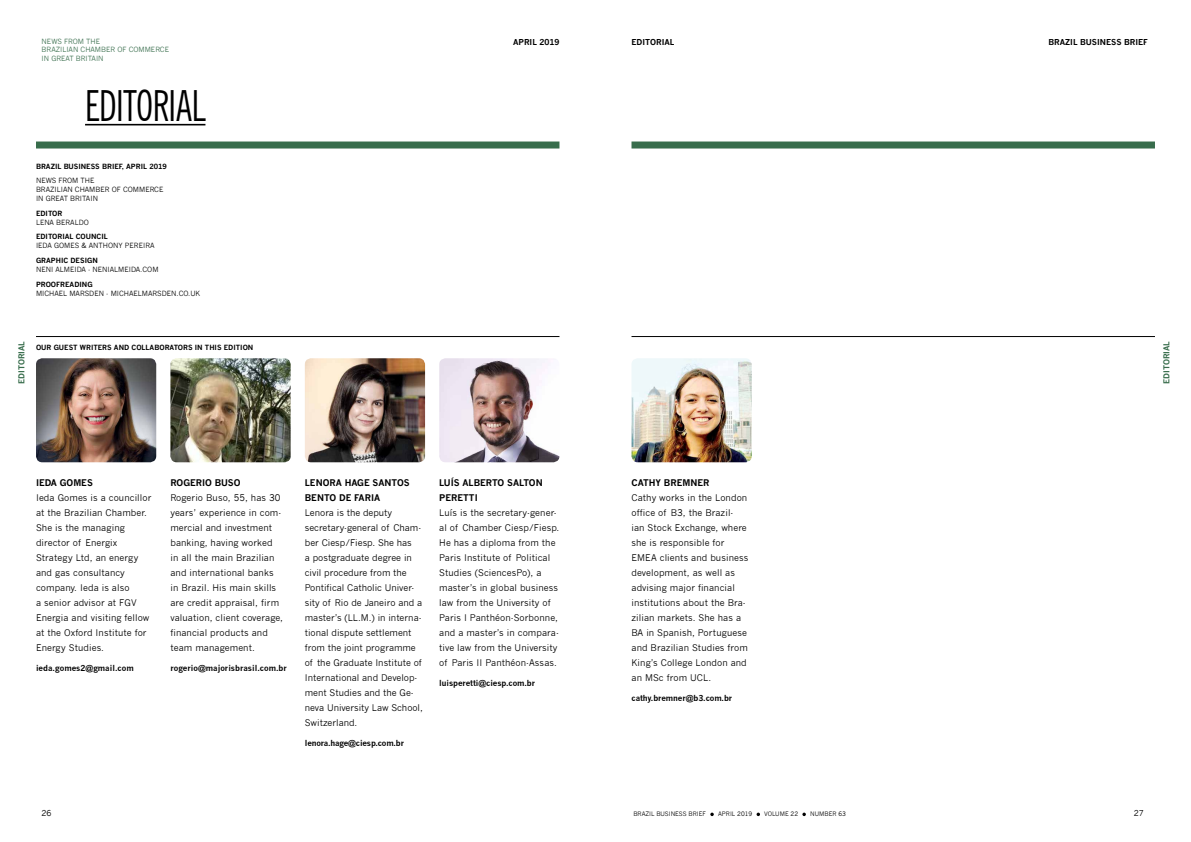
<style>
.page{position:relative;width:1191px;height:842px;background:#fff}
.page>*{position:absolute;margin:0;border:0;box-sizing:border-box;transform-origin:0 0}
.t1{font:extra-condensed 43px "News Gothic BT";letter-spacing:-.005em;color:#000}
.t2{font:9px/15px "News Gothic";letter-spacing:.01em;color:#000}
.t3{font:700 9px/15px "News Gothic";color:#000}
.t4{font:700 8px "News Gothic";color:#000}
.t5{font:700 8px "News Gothic";letter-spacing:-.02em;color:#000}
.t6{font:700 8px "News Gothic";color:#386d4c}
.t7{font:8px "News Gothic";color:#000}
.t8{font:7px/9px "News Gothic";color:#000}
.t9{font:700 7px "News Gothic";color:#000}
.t10{font:7px/8.4px "News Gothic";color:#386d4c}
.t11{font:6px "News Gothic";color:#000}
</style>
<div class="page">
<svg style="left:710px;top:813px;width:4px;height:3px"></svg>
<svg style="left:756px;top:813px;width:4px;height:3px"></svg>
<svg style="left:802px;top:813px;width:4px;height:3px"></svg>
<hr style="left:85px;top:124px;width:120px;height:1px;background:#000">
<div style="left:36px;top:142px;width:523px;height:7px;background:#386d4c"></div>
<hr style="left:36px;top:336px;width:523px;height:1px;background:#000">
<hr style="left:631px;top:336px;width:524px;height:1px;background:#000">
<img style="left:439px;top:358px;width:120px;height:104px">
<img style="left:36px;top:358px;width:120px;height:104px">
<img style="left:305px;top:358px;width:120px;height:104px">
<img style="left:170px;top:358px;width:121px;height:104px">
<div style="left:631px;top:142px;width:524px;height:7px;background:#386d4c"></div>
<img style="left:631px;top:358px;width:120px;height:104px">
<p class="t10" style="left:42px;top:37px;width:129px">NEWS FROM THE<br>BRAZILIAN CHAMBER OF COMMERCE<br>IN GREAT BRITAIN</p>
<p class="t4" style="left:513px;top:37px;width:48px">APRIL 2019</p>
<h1 class="t1" style="left:85px;top:80px;width:122px">EDITORIAL</h1>
<p class="t9" style="left:36px;top:162px;width:132px">BRAZIL BUSINESS BRIEF, APRIL 2019</p>
<p class="t8" style="left:36px;top:176px;width:129px">NEWS FROM THE<br>BRAZILIAN CHAMBER OF COMMERCE<br>IN GREAT BRITAIN</p>
<p class="t9" style="left:36px;top:209px;width:28px">EDITOR</p>
<p class="t8" style="left:36px;top:217px;width:54px">LENA BERALDO</p>
<p class="t9" style="left:36px;top:232px;width:73px">EDITORIAL COUNCIL</p>
<p class="t8" style="left:36px;top:241px;width:120px">IEDA GOMES &amp; ANTHONY PEREIRA</p>
<p class="t9" style="left:36px;top:256px;width:63px">GRAPHIC DESIGN</p>
<p class="t8" style="left:36px;top:265px;width:124px">NENI ALMEIDA - NENIALMEIDA.COM</p>
<p class="t9" style="left:36px;top:280px;width:58px">PROOFREADING</p>
<p class="t8" style="left:36px;top:288px;width:166px">MICHAEL MARSDEN - MICHAELMARSDEN.CO.UK</p>
<p class="t6" style="left:17px;top:384px;width:44px;rotate:-90deg">EDITORIAL</p>
<p class="t9" style="left:36px;top:343px;width:219px">OUR GUEST WRITERS AND COLLABORATORS IN THIS EDITION</p>
<p class="t4" style="left:631px;top:37px;width:44px">EDITORIAL</p>
<p class="t4" style="left:1048px;top:37px;width:101px">BRAZIL BUSINESS BRIEF</p>
<p class="t6" style="left:1161px;top:384px;width:44px;rotate:-90deg">EDITORIAL</p>
<p class="t3" style="left:36px;top:475px;width:58px">IEDA GOMES</p>
<p class="t2" style="left:36px;top:490px;width:117px">Ieda Gomes is a councillor at the Brazilian Chamber.<br>She is the managing director of Energix<br>Strategy Ltd, an energy and gas consultancy company. Ieda is also<br>a senior advisor at FGV<br>Energia and visiting fellow at the Oxford Institute for<br>Energy Studies.</p>
<p class="t4" style="left:36px;top:663px;width:99px">ieda.gomes2@gmail.com</p>
<p class="t3" style="left:170px;top:475px;width:72px">ROGERIO BUSO</p>
<p class="t2" style="left:170px;top:490px;width:114px">Rogerio Buso, 55, has 30 years’ experience in com&shy;mercial and investment banking, having worked<br>in all the main Brazilian and international banks in Brazil. His main skills are credit appraisal, firm valuation, client coverage, financial products and team management.</p>
<p class="t4" style="left:170px;top:663px;width:118px">rogerio@majorisbrasil.com.br</p>
<p class="t3" style="left:305px;top:475px;width:106px">LENORA HAGE SANTOS<br>BENTO DE FARIA</p>
<p class="t2" style="left:305px;top:505px;width:120px">Lenora is the deputy secretary-general of Cham&shy;ber Ciesp/Fiesp. She has<br>a postgraduate degree in civil procedure from the<br>Pontifical Catholic Univer&shy;sity of Rio de Janeiro and a master’s (LL.M.) in interna&shy;tional dispute settlement from the joint programme of the Graduate Institute of<br>International and Develop&shy;ment Studies and the Ge&shy;neva University Law School,<br>Switzerland.</p>
<p class="t5" style="left:305px;top:738px;width:101px">lenora.hage@ciesp.com.br</p>
<p class="t3" style="left:439px;top:475px;width:105px">LUÍS ALBERTO SALTON<br>PERETTI</p>
<p class="t2" style="left:439px;top:505px;width:122px">Luís is the secretary-gener&shy;al of Chamber Ciesp/Fiesp.<br>He has a diploma from the<br>Paris Institute of Political<br>Studies (SciencesPo), a master’s in global business law from the University of<br>Paris I Panthéon-Sorbonne, and a master’s in compara&shy;tive law from the University of Paris II Panthéon-Assas.</p>
<p class="t4" style="left:439px;top:678px;width:97px">luisperetti@ciesp.com.br</p>
<p class="t3" style="left:631px;top:475px;width:79px">CATHY BREMNER</p>
<p class="t2" style="left:631px;top:490px;width:118px">Cathy works in the London office of B3, the Brazil&shy;ian Stock Exchange, where she is responsible for<br>EMEA clients and business development, as well as advising major financial institutions about the Bra&shy;zilian markets. She has a<br>BA in Spanish, Portuguese and Brazilian Studies from<br>King’s College London and an MSc from UCL.</p>
<p class="t4" style="left:631px;top:693px;width:102px">cathy.bremner@b3.com.br</p>
<p class="t7" style="left:42px;top:808px;width:11px">26</p>
<p class="t11" style="left:633px;top:810px;width:74px">BRAZIL BUSINESS BRIEF</p>
<p class="t11" style="left:718px;top:810px;width:36px">APRIL 2019</p>
<p class="t11" style="left:764px;top:810px;width:35px">VOLUME 22</p>
<p class="t11" style="left:810px;top:810px;width:37px">NUMBER 63</p>
<p class="t7" style="left:1133px;top:808px;width:11px">27</p>
</div>
